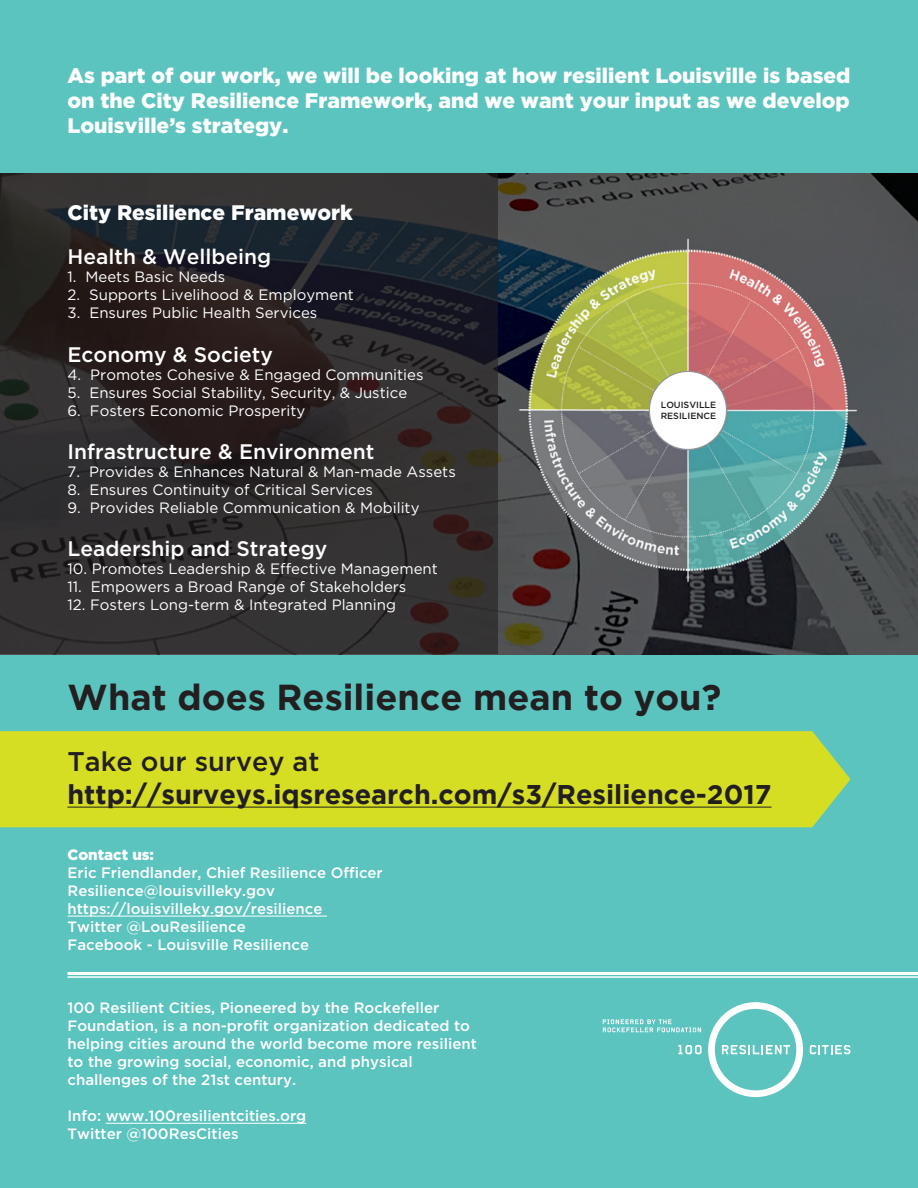
<style>
.page{position:relative;width:918px;height:1188px;background:#5cc4bf}
.page>*{position:absolute;margin:0;border:0;box-sizing:border-box;transform-origin:0 0}
.t1{font:700 36px "Gotham";color:#231f20}
.t2{font:700 27px "Gotham";color:#231f20}
.t3{font:500 27px "Gotham";color:#231f20}
.t4{font:900 21px/25.2px "Gotham";color:#fff;text-align:justify}
.t5{font:500 21px "Gotham";color:#fff}
.t6{font:15px "Gotham";color:#fff}
.t7{font:500 15px/18px "Gotham";color:#fff}
.t8{font:900 15px "Gotham";color:#fff}
.t9{font:500 9px/10.8px "Gotham";color:#231f20}
</style>
<div class="page">
<svg style="left:603px;top:1019px;width:98px;height:13px"></svg>
<svg style="left:678px;top:1045px;width:24px;height:9px"></svg>
<svg style="left:810px;top:1045px;width:41px;height:9px"></svg>
<svg style="left:708px;top:1002px;width:95px;height:95px"></svg>
<hr style="left:68px;top:916px;width:259px;height:1px;background:#fff">
<hr style="left:106px;top:1123px;width:200px;height:1px;background:#fff">
<img style="left:498px;top:174px;width:420px;height:480px">
<svg style="left:0;top:174px;width:498px;height:480px;background:#2c292a"></svg>
<hr style="left:68px;top:976px;width:850px;height:2px;background:#fff">
<hr style="left:68px;top:972px;width:850px;height:3px;background:#fff">
<div style="left:0;top:731px;width:850px;height:96px;background:#d6de24"></div>
<hr style="left:68px;top:807px;width:704px;height:1px;background:#231f20">
<div style="left:649px;top:371px;width:77px;height:78px;background:#fff;border-radius:50%"></div>
<div style="left:649px;top:371px;width:78px;height:79px;border:1px solid #939598;border-radius:50%"></div>
<h3 class="t4" style="left:68px;top:62px;width:784px">As part of our work, we will be looking at how resilient Louisville is based on the City Resilience Framework, and we want your input as we develop Louisville’s strategy.</h3>
<h3 class="t4" style="left:68px;top:199px;width:287px">City Resilience Framework</h3>
<h3 class="t5" style="left:68px;top:245px;width:205px">Health &amp; Wellbeing</h3>
<p class="t6" style="left:68px;top:269px;width:159px">1. Meets Basic Needs</p>
<p class="t6" style="left:68px;top:287px;width:288px">2. Supports Livelihood &amp; Employment</p>
<p class="t6" style="left:68px;top:305px;width:251px">3. Ensures Public Health Services</p>
<h3 class="t5" style="left:68px;top:342px;width:207px">Economy &amp; Society</h3>
<p class="t6" style="left:68px;top:366px;width:358px">4. Promotes Cohesive &amp; Engaged Communities</p>
<p class="t6" style="left:68px;top:384px;width:341px">5. Ensures Social Stability, Security, &amp; Justice</p>
<p class="t6" style="left:68px;top:402px;width:239px">6. Fosters Economic Prosperity</p>
<h3 class="t5" style="left:68px;top:439px;width:308px">Infrastructure &amp; Environment</h3>
<p class="t6" style="left:68px;top:463px;width:390px">7. Provides &amp; Enhances Natural &amp; Man-made Assets</p>
<p class="t6" style="left:68px;top:481px;width:307px">8. Ensures Continuity of Critical Services</p>
<p class="t6" style="left:68px;top:499px;width:354px">9. Provides Reliable Communication &amp; Mobility</p>
<h3 class="t5" style="left:68px;top:537px;width:261px">Leadership and Strategy</h3>
<p class="t6" style="left:68px;top:560px;width:372px">10. Promotes Leadership &amp; Effective Management</p>
<p class="t6" style="left:68px;top:578px;width:340px">11. Empowers a Broad Range of Stakeholders</p>
<p class="t6" style="left:68px;top:596px;width:330px">12. Fosters Long-term &amp; Integrated Planning</p>
<p class="t9" style="left:661px;top:399px;width:57px">LOUISVILLE<br>RESILIENCE</p>
<h1 class="t1" style="left:68px;top:677px;width:655px">What does Resilience mean to you?</h1>
<h2 class="t3" style="left:68px;top:746px;width:254px">Take our survey at</h2>
<h2 class="t2" style="left:68px;top:779px;width:706px">http://surveys.iqsresearch.com/s3/Resilience-2017</h2>
<p class="t8" style="left:68px;top:846px;width:88px">Contact us:</p>
<p class="t7" style="left:68px;top:863px;width:317px">Eric Friendlander, Chief Resilience Officer Resilience@louisvilleky.gov https://louisvilleky.gov/resilience<br>Twitter @LouResilience<br>Facebook - Louisville Resilience</p>
<p class="t7" style="left:68px;top:999px;width:411px">100 Resilient Cities, Pioneered by the Rockefeller Foundation, is a non-profit organization dedicated to helping cities around the world become more resilient to the growing social, economic, and physical challenges of the 21st century.</p>
<p class="t7" style="left:68px;top:1107px;width:240px">Info: www.100resilientcities.org<br>Twitter @100ResCities</p>
</div>
